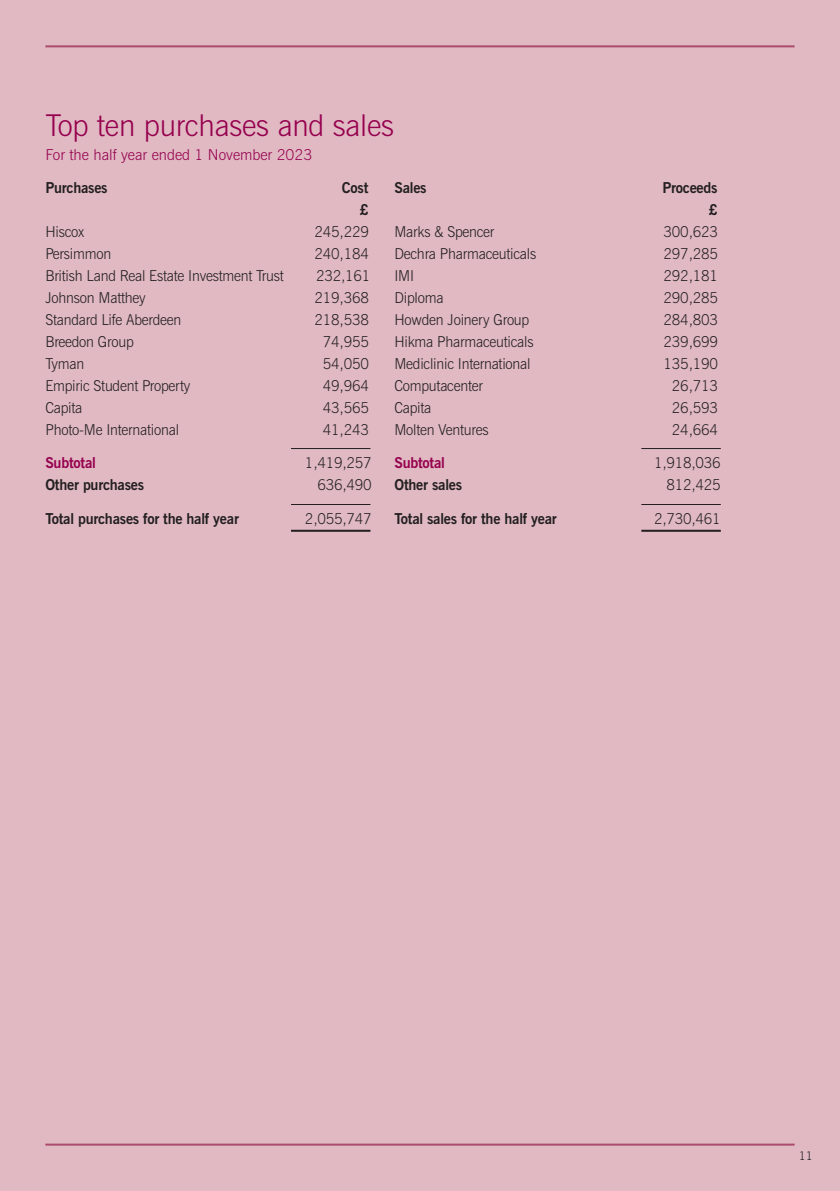
<style>
.page{position:relative;width:840px;height:1191px;background:#fff}
.page>*{position:absolute;margin:0;border:0;box-sizing:border-box;transform-origin:0 0}
.t1{font:300 30px "News Gothic BT";letter-spacing:-.01em;color:#96014e}
.t2{font:300 15px "News Gothic BT";letter-spacing:-.015em;color:#231f20;scale:.96 1}
.t3{font:700 15px/22px "News Gothic BT";letter-spacing:-.015em;color:#231f20;text-align:right;scale:.96 1}
.t4{font:300 15px "News Gothic BT";color:#96014e}
.t5{font:700 15px "News Gothic BT";letter-spacing:-.015em;color:#96014e;scale:.96 1}
.t6{font:300 12px "News Gothic BT";color:#231f20}
</style>
<div class="page">
<div style="left:0;top:0;width:839px;height:1191px;background:#e0b9c3"></div>
<hr style="left:45px;top:45px;width:749px;height:2px;background:#ab4b6d">
<hr style="left:45px;top:1143px;width:749px;height:2px;background:#ab4b6d">
<hr style="left:641px;top:504px;width:79px;height:1px;background:#231f20">
<hr style="left:641px;top:530px;width:79px;height:2px;background:#231f20">
<hr style="left:641px;top:448px;width:79px;height:1px;background:#231f20">
<hr style="left:291px;top:504px;width:79px;height:1px;background:#231f20">
<hr style="left:291px;top:530px;width:79px;height:2px;background:#231f20">
<hr style="left:291px;top:448px;width:79px;height:1px;background:#231f20">
<h1 class="t1" style="left:45px;top:114px;width:350px">Top ten purchases and sales</h1>
<p class="t4" style="left:45px;top:149px;width:268px">For the half year ended 1 November 2023</p>
<p class="t3" style="left:45px;top:177px;width:66px">Purchases</p>
<p class="t3" style="left:342px;top:177px;width:29px">Cost £</p>
<p class="t2" style="left:45px;top:226px;width:42px">Hiscox</p>
<p class="t2" style="left:314px;top:226px;width:58px">245,229</p>
<p class="t2" style="left:45px;top:248px;width:70px">Persimmon</p>
<p class="t2" style="left:314px;top:248px;width:58px">240,184</p>
<p class="t2" style="left:45px;top:270px;width:250px">British Land Real Estate Investment Trust</p>
<p class="t2" style="left:316px;top:270px;width:58px">232,161</p>
<p class="t2" style="left:45px;top:292px;width:106px">Johnson Matthey</p>
<p class="t2" style="left:314px;top:292px;width:58px">219,368</p>
<p class="t2" style="left:45px;top:314px;width:143px">Standard Life Aberdeen</p>
<p class="t2" style="left:314px;top:314px;width:58px">218,538</p>
<p class="t2" style="left:45px;top:336px;width:94px">Breedon Group</p>
<p class="t2" style="left:323px;top:336px;width:49px">74,955</p>
<p class="t2" style="left:45px;top:358px;width:42px">Tyman</p>
<p class="t2" style="left:323px;top:358px;width:49px">54,050</p>
<p class="t2" style="left:45px;top:380px;width:152px">Empiric Student Property</p>
<p class="t2" style="left:323px;top:380px;width:49px">49,964</p>
<p class="t2" style="left:45px;top:402px;width:40px">Capita</p>
<p class="t2" style="left:323px;top:402px;width:49px">43,565</p>
<p class="t2" style="left:45px;top:424px;width:141px">Photo-Me International</p>
<p class="t2" style="left:323px;top:424px;width:49px">41,243</p>
<p class="t5" style="left:45px;top:454px;width:54px">Subtotal</p>
<p class="t2" style="left:305px;top:457px;width:71px">1,419,257</p>
<p class="t3" style="left:45px;top:474px;width:104px">Other purchases</p>
<p class="t2" style="left:317px;top:479px;width:58px">636,490</p>
<p class="t3" style="left:45px;top:507px;width:203px">Total purchases for the half year</p>
<p class="t2" style="left:305px;top:513px;width:71px">2,055,747</p>
<p class="t3" style="left:394px;top:177px;width:35px">Sales</p>
<p class="t3" style="left:662px;top:177px;width:59px">Proceeds £</p>
<p class="t2" style="left:394px;top:226px;width:105px">Marks &amp; Spencer</p>
<p class="t2" style="left:663px;top:226px;width:58px">300,623</p>
<p class="t2" style="left:394px;top:248px;width:149px">Dechra Pharmaceuticals</p>
<p class="t2" style="left:663px;top:248px;width:58px">297,285</p>
<p class="t2" style="left:394px;top:270px;width:22px">IMI</p>
<p class="t2" style="left:663px;top:270px;width:58px">292,181</p>
<p class="t2" style="left:394px;top:292px;width:53px">Diploma</p>
<p class="t2" style="left:663px;top:292px;width:58px">290,285</p>
<p class="t2" style="left:394px;top:314px;width:142px">Howden Joinery Group</p>
<p class="t2" style="left:663px;top:314px;width:58px">284,803</p>
<p class="t2" style="left:394px;top:336px;width:146px">Hikma Pharmaceuticals</p>
<p class="t2" style="left:663px;top:336px;width:58px">239,699</p>
<p class="t2" style="left:394px;top:358px;width:143px">Mediclinic International</p>
<p class="t2" style="left:663px;top:358px;width:58px">135,190</p>
<p class="t2" style="left:394px;top:380px;width:94px">Computacenter</p>
<p class="t2" style="left:671px;top:380px;width:49px">26,713</p>
<p class="t2" style="left:394px;top:402px;width:40px">Capita</p>
<p class="t2" style="left:671px;top:402px;width:49px">26,593</p>
<p class="t2" style="left:394px;top:424px;width:99px">Molten Ventures</p>
<p class="t2" style="left:671px;top:424px;width:49px">24,664</p>
<p class="t5" style="left:394px;top:454px;width:54px">Subtotal</p>
<p class="t2" style="left:653px;top:457px;width:71px">1,918,036</p>
<p class="t3" style="left:394px;top:474px;width:72px">Other sales</p>
<p class="t2" style="left:666px;top:479px;width:58px">812,425</p>
<p class="t3" style="left:394px;top:507px;width:170px">Total sales for the half year</p>
<p class="t2" style="left:653px;top:513px;width:71px">2,730,461</p>
<p class="t6" style="left:798px;top:1151px;width:16px">11</p>
</div>
